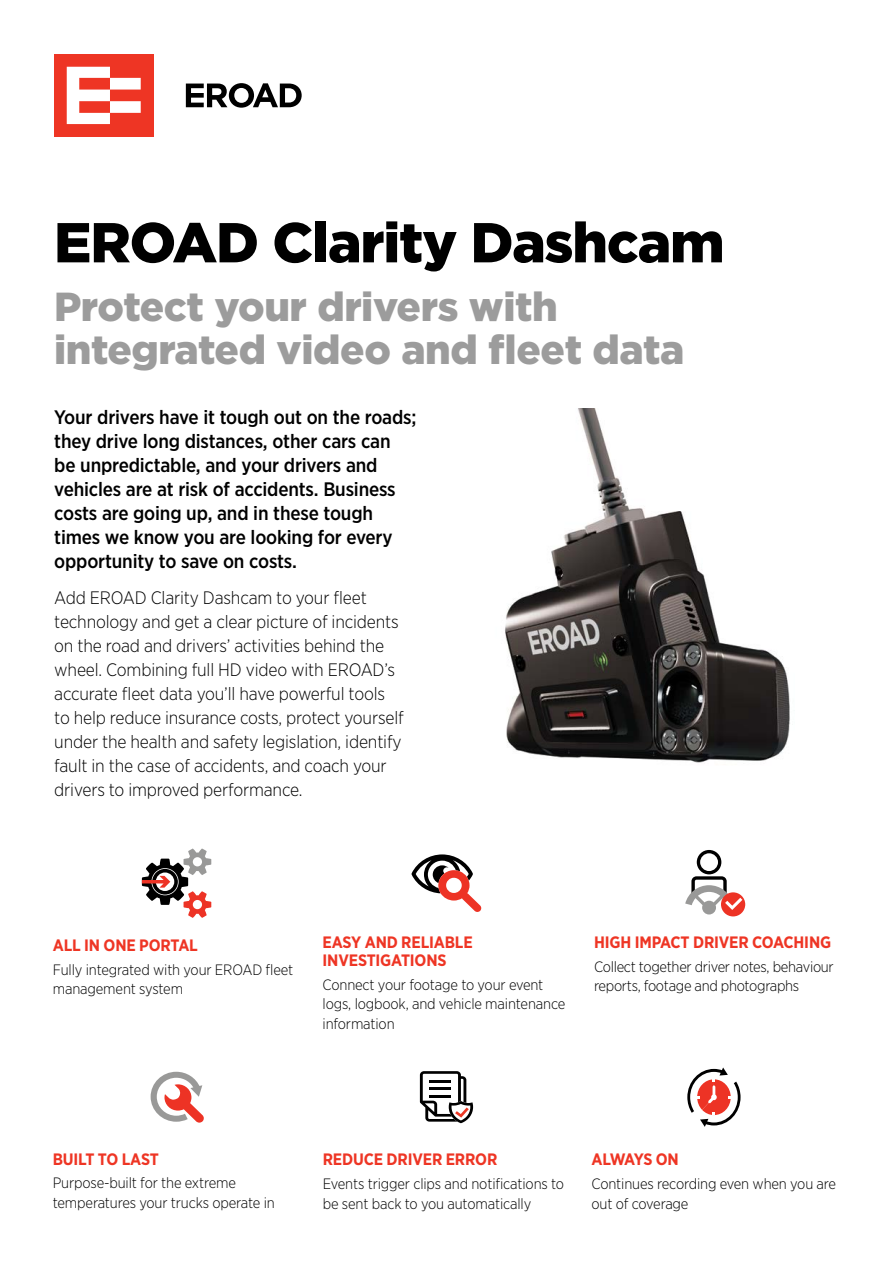
<style>
.page{position:relative;width:893px;height:1263px;background:#fff}
.page>*{position:absolute;margin:0;border:0;box-sizing:border-box;transform-origin:0 0}
.t1{font:900 56.1px "Gotham";letter-spacing:-.02em;color:#000}
.t2{font:900 40.5px/43.5px "Gotham";letter-spacing:-.01em;color:#9c9c9c}
.t3{font:500 19.5px/24px "Gotham Narrow";letter-spacing:-.01em;color:#000}
.t4{font:300 18px/24px "Gotham Narrow";letter-spacing:-.01em;color:#000}
.t5{font:700 16.5px/18px "Gotham Narrow";letter-spacing:-.01em;color:#ee3524}
.t6{font:700 16.5px "Gotham Narrow";letter-spacing:-.055em;color:#ee3524}
.t7{font:300 15px/19.5px "Gotham Narrow";letter-spacing:-.01em;color:#000}
</style>
<div class="page">
<div style="left:54px;top:54px;width:99px;height:83px;background:#ee3524"></div>
<svg style="left:67px;top:67px;width:74px;height:57px"></svg>
<svg style="left:186px;top:83px;width:116px;height:25px"></svg>
<img style="left:505px;top:408px;width:285px;height:355px">
<svg style="left:142px;top:848px;width:69px;height:70px"></svg>
<svg style="left:411px;top:854px;width:71px;height:58px"></svg>
<svg style="left:685px;top:850px;width:60px;height:66px"></svg>
<svg style="left:151px;top:1072px;width:53px;height:50px"></svg>
<svg style="left:420px;top:1071px;width:53px;height:52px"></svg>
<svg style="left:687px;top:1067px;width:53px;height:60px"></svg>
<h1 class="t1" style="left:54px;top:204px;width:672px">EROAD Clarity Dashcam</h1>
<h2 class="t2" style="left:54px;top:284px;width:632px">Protect your drivers with integrated video and fleet data</h2>
<p class="t3" style="left:54px;top:405px;width:364px">Your drivers have it tough out on the roads; they drive long distances, other cars can be unpredictable, and your drivers and vehicles are at risk of accidents. Business costs are going up, and in these tough times we know you are looking for every opportunity to save on costs.</p>
<p class="t4" style="left:54px;top:585px;width:351px">Add EROAD Clarity Dashcam to your fleet technology and get a clear picture of incidents on the road and drivers’ activities behind the wheel. Combining full HD video with EROAD’s accurate fleet data you’ll have powerful tools to help reduce insurance costs, protect yourself under the health and safety legislation, identify fault in the case of accidents, and coach your drivers to improved performance.</p>
<p class="t5" style="left:53px;top:936px;width:147px">ALL IN ONE PORTAL</p>
<p class="t7" style="left:53px;top:959px;width:242px">Fully integrated with your EROAD fleet management system</p>
<p class="t5" style="left:323px;top:933px;width:152px">EASY AND RELIABLE<br>INVESTIGATIONS</p>
<p class="t7" style="left:323px;top:974px;width:244px">Connect your footage to your event logs, logbook, and vehicle maintenance information</p>
<p class="t5" style="left:594px;top:933px;width:239px">HIGH IMPACT DRIVER COACHING</p>
<p class="t7" style="left:594px;top:956px;width:241px">Collect together driver notes, behaviour reports, footage and photographs</p>
<p class="t5" style="left:53px;top:1150px;width:108px">BUILT TO LAST</p>
<p class="t7" style="left:53px;top:1173px;width:224px">Purpose-built for the extreme temperatures your trucks operate in</p>
<p class="t5" style="left:323px;top:1150px;width:176px">REDUCE DRIVER ERROR</p>
<p class="t7" style="left:323px;top:1174px;width:243px">Events trigger clips and notifications to be sent back to you automatically</p>
<p class="t6" style="left:591px;top:1149px;width:89px">ALWAYS ON</p>
<p class="t7" style="left:591px;top:1174px;width:246px">Continues recording even when you are out of coverage</p>
</div>
